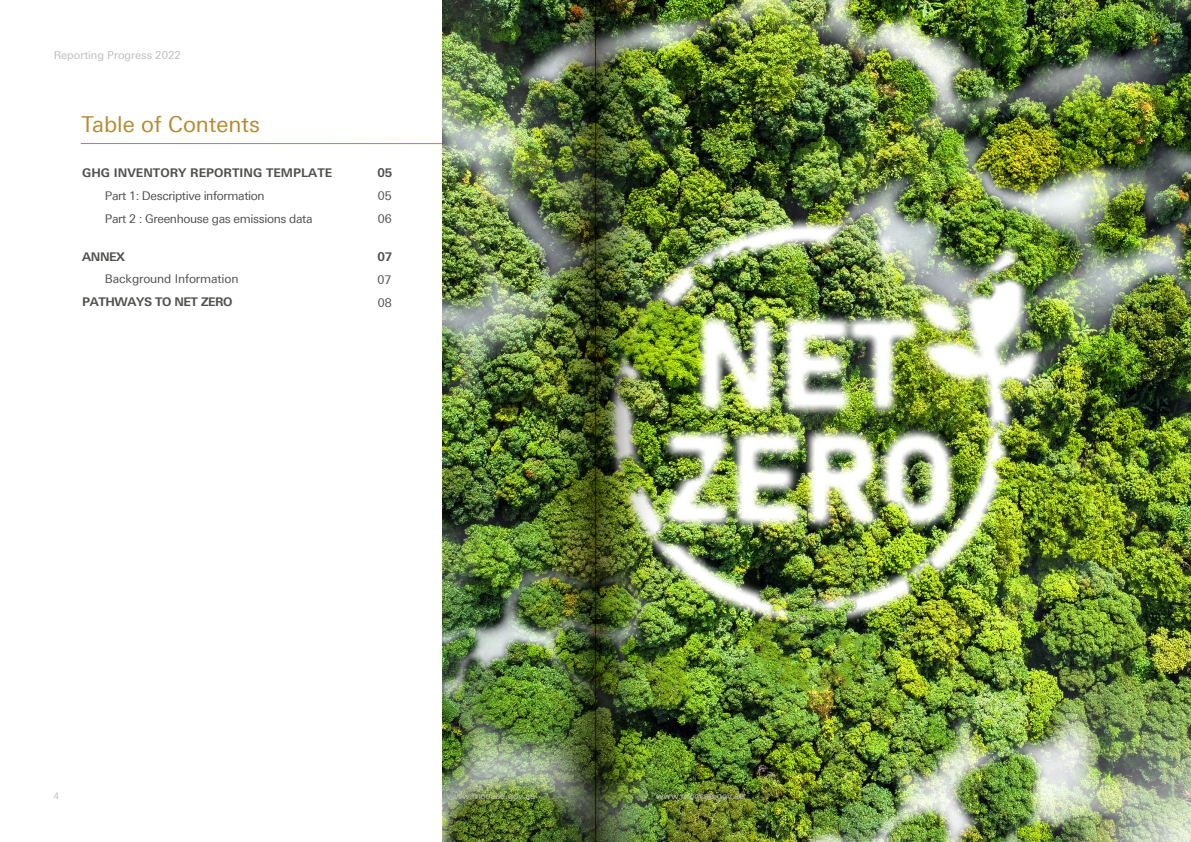
<style>
.page{position:relative;width:1191px;height:842px;background:#fff}
.page>*{position:absolute;margin:0;border:0;box-sizing:border-box;transform-origin:0 0}
.t1{font:22px "Univers Next Arabic";color:#b68a35}
.t2{font:12px/23px "Univers Next Arabic";letter-spacing:-.03em;color:#515150}
.t3{font:700 12px "Univers Next Arabic";color:#515150}
.t4{font:12px "Univers Next Arabic";letter-spacing:-.01em;color:#515150}
.t5{font:700 12px "Univers Next Arabic";letter-spacing:-.035em;color:#515150}
.t6{font:11px "Univers Next Arabic";color:#bbbdbf}
.t7{font:9px "Univers Next Arabic";color:#bbbdbf}
</style>
<div class="page">
<svg style="left:80px;top:143px;width:362px;height:1px"></svg>
<img style="left:442px;top:0;width:749px;height:842px">
<img style="left:595px;top:0;width:119px;height:842px">
<img style="left:476px;top:0;width:119px;height:842px">
<p class="t6" style="left:54px;top:49px;width:128px">Reporting Progress 2022</p>
<h1 class="t1" style="left:81px;top:112px;width:180px">Table of Contents</h1>
<p class="t3" style="left:82px;top:166px;width:251px">GHG INVENTORY REPORTING TEMPLATE</p>
<p class="t2" style="left:105px;top:185px;width:209px">Part 1: Descriptive information<br>Part 2 : Greenhouse gas emissions data</p>
<p class="t3" style="left:82px;top:249px;width:44px">ANNEX</p>
<p class="t4" style="left:105px;top:272px;width:135px">Background Information</p>
<p class="t5" style="left:82px;top:295px;width:152px">PATHWAYS TO NET ZERO</p>
<p class="t3" style="left:377px;top:166px;width:17px">05</p>
<p class="t2" style="left:378px;top:185px;width:15px">05<br>06</p>
<p class="t3" style="left:377px;top:249px;width:17px">07</p>
<p class="t2" style="left:377px;top:268px;width:16px">07<br>08</p>
<p class="t7" style="left:54px;top:791px;width:7px">4</p>
<p class="t7" style="left:447px;top:791px;width:90px">www.moccae.gov.ae</p>
<p class="t7" style="left:656px;top:791px;width:90px">www.moccae.gov.ae</p>
<p class="t7" style="left:1131px;top:790px;width:7px">5</p>
</div>
